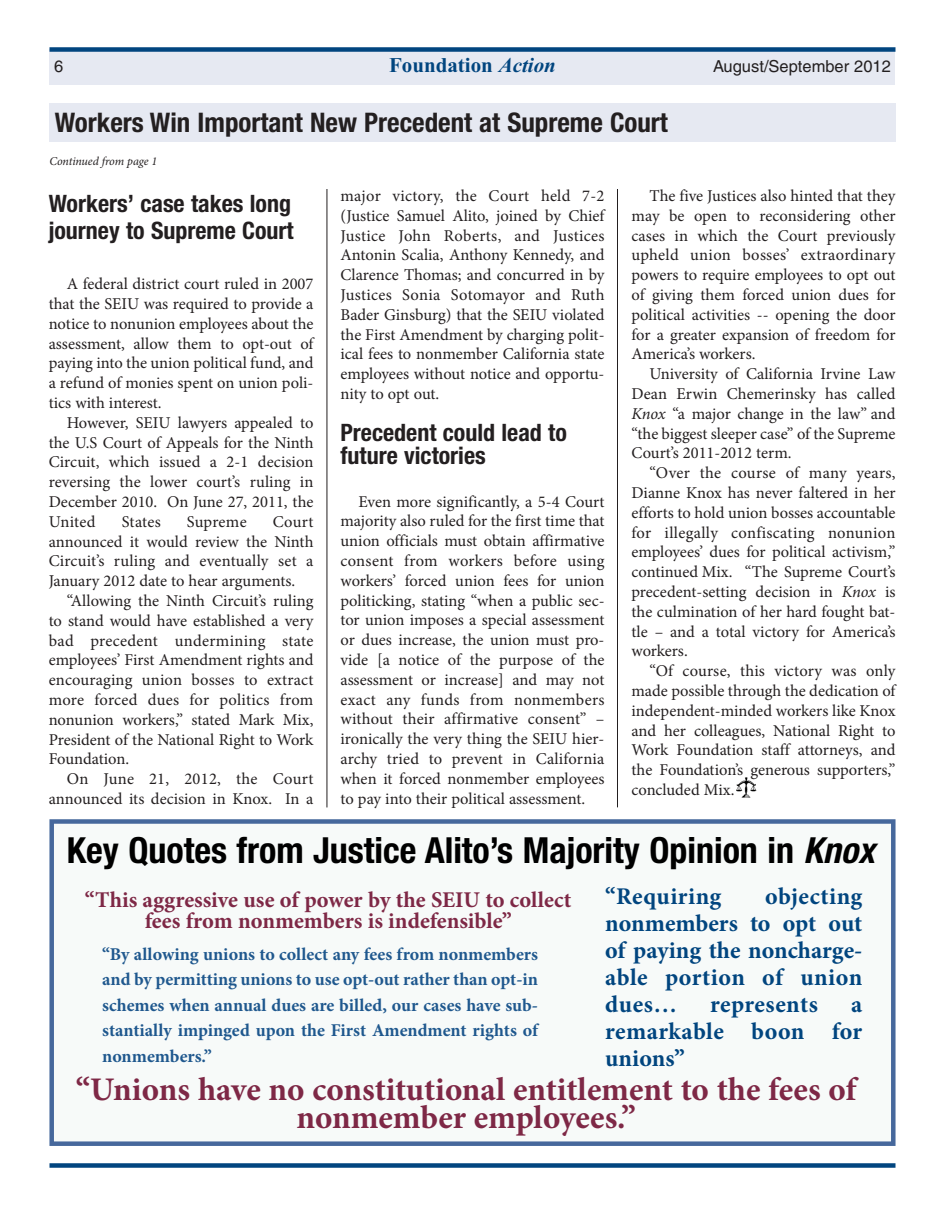
<style>
.page{position:relative;width:945px;height:1215px;background:#fff}
.page>*{position:absolute;margin:0;border:0;box-sizing:border-box;transform-origin:0 0}
.t1{font:700 condensed 36px "Helvetica Neue";color:#000}
.t2{font:700 33px/28.5px "Minion Pro";letter-spacing:-.005em;color:#7e2846;text-align:center}
.t3{font:700 condensed 27px "Helvetica Neue";color:#231f20}
.t4{font:700 24px/27px "Minion Pro";letter-spacing:.01em;color:#01457f;text-align:justify}
.t5{font:700 condensed 24px/27px "Helvetica Neue";color:#231f20}
.t6{font:700 22.5px/21px "Minion Pro";color:#7e2846;text-align:center}
.t7{font:700 21px "Times New Roman";color:#01457f}
.t8{font:700 18px/25.5px "Minion Pro";color:#1f588e;text-align:justify}
.t9{font:16.5px/19.8px "Minion Pro";color:#231f20;text-align:justify}
.t10{font:16.5px "Helvetica";color:#231f20}
.t11{font:italic 12px "Minion Pro";letter-spacing:-.01em;color:#231f20}
.s1{font-style:italic}
</style>
<div class="page">
<img style="left:736px;top:778px;width:21px;height:20px">
<div style="left:54px;top:824px;width:837px;height:317px;background:#f7faf9"></div>
<div style="left:49px;top:819px;width:847px;height:327px;border:4px solid #46689c"></div>
<div style="left:50px;top:50px;width:846px;height:36px;background:#e6e9f2"></div>
<div style="left:50px;top:47px;width:846px;height:5px;background:#01457f"></div>
<hr style="left:327px;top:189px;width:1px;height:618px;background:#231f20">
<div style="left:50px;top:1163px;width:846px;height:5px;background:#01457f"></div>
<hr style="left:617px;top:189px;width:1px;height:618px;background:#231f20">
<div style="left:49px;top:103px;width:847px;height:39px;background:#e6e9f2"></div>
<p class="t10" style="left:54px;top:57px;width:11px">6</p>
<p class="t7" style="left:389px;top:50px;width:168px">Foundation <span class="s1">Action</span></p>
<p class="t10" style="left:713px;top:57px;width:179px">August/September 2012</p>
<h3 class="t3" style="left:55px;top:106px;width:615px">Workers Win Important New Precedent at Supreme Court</h3>
<p class="t11" style="left:49px;top:153px;width:109px">Continued from page 1</p>
<h3 class="t5" style="left:49px;top:190px;width:247px">Workers’ case takes long journey to Supreme Court</h3>
<p class="t9" style="left:49px;top:274px;width:266px;text-indent:18px">A federal district court ruled in 2007 that the SEIU was required to provide a notice to nonunion employees about the assessment, allow them to opt-out of paying into the union political fund, and a refund of monies spent on union poli&shy;tics with interest.</p>
<p class="t9" style="left:49px;top:413px;width:266px;text-indent:18px">However, SEIU lawyers appealed to the U.S Court of Appeals for the Ninth Circuit, which issued a 2-1 decision reversing the lower court’s ruling in December 2010. On June 27, 2011, the United</p>
<p class="t9" style="left:49px;top:512px;width:266px;text-indent:224px">Court announced it would review the Ninth Circuit’s ruling and eventually set a January 2012 date to hear arguments.</p>
<p class="t9" style="left:49px;top:591px;width:266px;text-indent:18px">“Allowing the Ninth Circuit’s ruling to stand would have established a very bad precedent undermining state employees’ First Amendment rights and encouraging union bosses to extract more forced dues for politics from nonunion workers,” stated Mark Mix, President of the National Right to Work Foundation.</p>
<p class="t9" style="left:49px;top:769px;width:266px;text-align:right">On June 21, 2012, the Court announced its decision in Knox. In a</p>
<p class="t9" style="left:122px;top:512px;width:41px">States</p>
<p class="t9" style="left:187px;top:512px;width:61px">Supreme</p>
<p class="t9" style="left:340px;top:186px;width:266px">major victory, the Court held 7-2 (Justice Samuel Alito, joined by Chief Justice John Roberts, and Justices Antonin Scalia, Anthony Kennedy, and Clarence Thomas; and concurred in by Justices Sonia Sotomayor and Ruth Bader Ginsburg) that the SEIU violated the First Amendment by charging polit&shy;ical fees to nonmember California state employees without notice and opportu&shy;nity to opt out.</p>
<h3 class="t5" style="left:340px;top:421px;width:228px;line-height:22.5px">Precedent could lead to future victories</h3>
<p class="t9" style="left:340px;top:492px;width:266px;text-indent:18px">Even more significantly, a 5-4 Court majority also ruled for the first time that union officials must obtain affirmative consent from workers before using workers’ forced union fees for union politicking, stating “when a public sec&shy;tor union imposes a special assessment or dues increase, the union must pro&shy;vide [a notice of the purpose of the assessment or increase] and may not exact any funds from nonmembers without their affirmative consent” – ironically the very thing the SEIU hier&shy;archy tried to prevent in California when it forced nonmember employees to pay into their political assessment.</p>
<p class="t9" style="left:631px;top:186px;width:266px;text-indent:18px">The five Justices also hinted that they may be open to reconsidering other cases in which the Court previously upheld union bosses’ extraordinary powers to require employees to opt out of giving them forced union dues for political activities -- opening the door for a greater expansion of freedom for America’s workers.</p>
<p class="t9" style="left:632px;top:364px;width:266px;text-indent:18px">University of California Irvine Law Dean Erwin Chemerinsky has called <span class="s1">Knox</span> “a major change in the law” and “the biggest sleeper case” of the Supreme Court’s 2011-2012 term.</p>
<p class="t9" style="left:632px;top:463px;width:266px;text-indent:18px">“Over the course of many years, Dianne Knox has never faltered in her efforts to hold union bosses accountable for illegally confiscating nonunion employees’ dues for political activism,” continued Mix. “The Supreme Court’s precedent-setting decision in <span class="s1">Knox</span> is the culmination of her hard fought bat&shy;tle – and a total victory for America’s workers.</p>
<p class="t9" style="left:632px;top:661px;width:266px;text-indent:18px">“Of course, this victory was only made possible through the dedication of independent-minded workers like Knox and her colleagues, National Right to Work Foundation staff attorneys, and the Foundation’s generous supporters,” concluded Mix.</p>
<h1 class="t1" style="left:67px;top:828px;width:818px">Key Quotes from Justice Alito’s Majority Opinion in <span class="s1">Knox</span></h1>
<h3 class="t6" style="left:85px;top:889px;width:488px">“This aggressive use of power by the SEIU to collect fees from nonmembers is indefensible”</h3>
<p class="t8" style="left:102px;top:941px;width:437px">“By allowing unions to collect any fees from nonmembers and by permitting unions to use opt-out rather than opt-in schemes when annual dues are billed, our cases have sub&shy;stantially impinged upon the First Amendment rights of nonmembers.”</p>
<h3 class="t4" style="left:605px;top:882px;width:118px">“Requiring</h3>
<h3 class="t4" style="left:605px;top:882px;width:259px;text-indent:160px">objecting nonmembers to opt out of paying the noncharge&shy;able portion of union dues…</h3>
<h3 class="t4" style="left:710px;top:990px;width:109px">represents</h3>
<h3 class="t4" style="left:605px;top:990px;width:259px;text-indent:246px">a remarkable boon for unions”</h3>
<h2 class="t2" style="left:76px;top:1075px;width:782px">“Unions have no constitutional entitlement to the fees of nonmember employees.”</h2>
</div>
